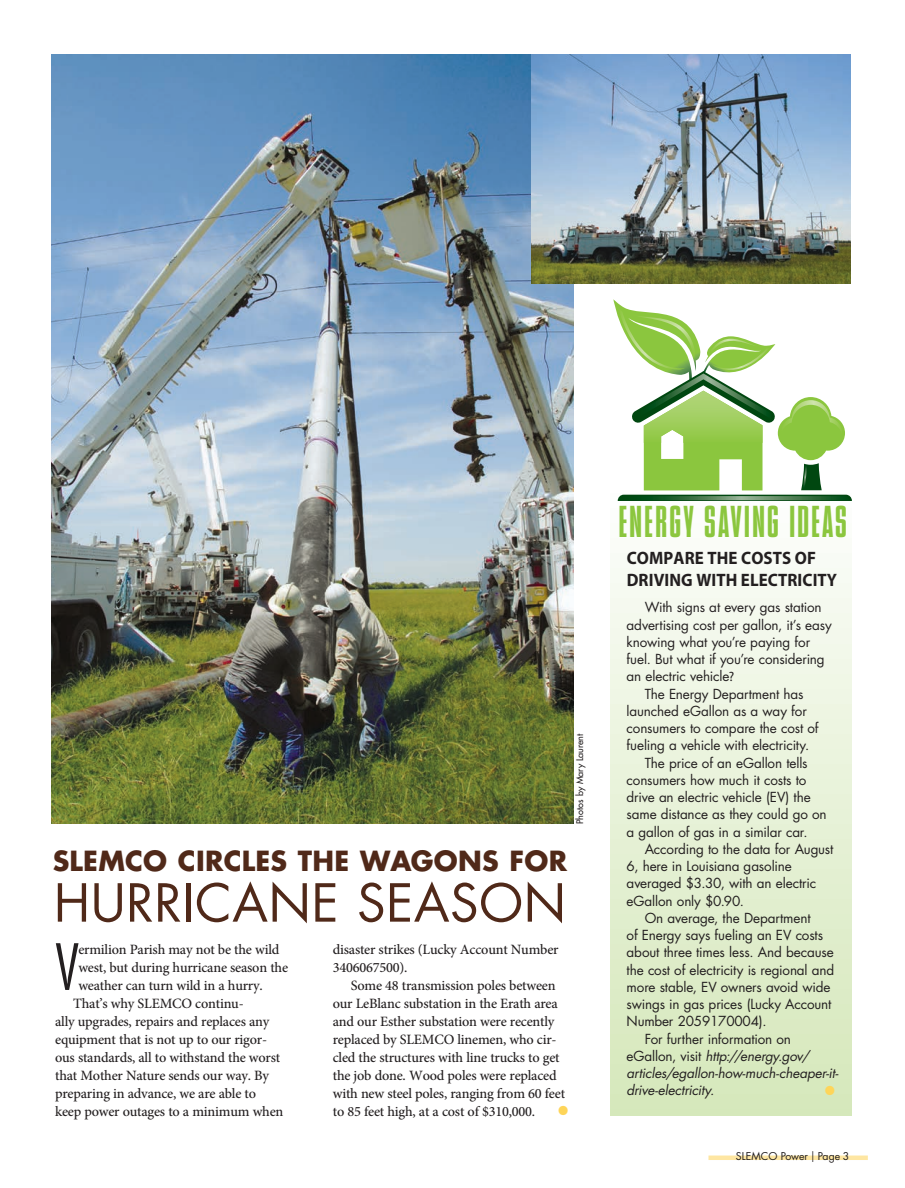
<style>
.page{position:relative;width:905px;height:1188px;background:#fff}
.page>*{position:absolute;margin:0;border:0;box-sizing:border-box;transform-origin:0 0}
.Body_Copy{font:300 condensed 61.95px "Futura";color:#231f20}
.t1{font:51px "Futura";letter-spacing:.01em;color:#502919}
.t2{font:700 37.5px "OP Binder Style";color:#8bc63e}
.Body_Copy-2{font:500 34.5px "Minion Pro";color:#fed559}
.t3{font:700 27px "Futura";letter-spacing:.01em;color:#502919}
.Energy_saving_tips{font:700 18px/22.5px "Myriad Pro";letter-spacing:.005em;color:#231f20;scale:.94 1}
.Body_Copy-3{font:500 14.25px/18px "Minion Pro";letter-spacing:-.015em;color:#231f20}
.t4{font:13.5px/17.2px "Futura";letter-spacing:-.01em;color:#231f20}
.t5{font:italic 13.5px/17.2px "Futura";letter-spacing:-.01em;color:#231f20}
.t6{font:10.5px "Futura";color:#231f20}
.Body_Copy-4{font:9px "Futura";color:#231f20}
.s1{font-family:"Myriad Pro"}
.s2{font-style:normal}
</style>
<div class="page">
<img style="left:51px;top:54px;width:522px;height:770px">
<hr style="left:708px;top:1156px;width:159px;height:4px;background:#fee6a2">
<div style="left:610px;top:488px;width:241px;height:628px;background:linear-gradient(to bottom,#f9fbf9,#d6e8ba)"></div>
<svg style="left:610px;top:299px;width:241px;height:201px"></svg>
<img style="left:531px;top:54px;width:319px;height:229px">
<p class="Body_Copy-4" style="left:574px;top:824px;width:92px;rotate:-90deg">Photos by Mary Laurent</p>
<p class="t3" style="left:53px;top:842px;width:516px">SLEMCO CIRCLES THE WAGONS FOR</p>
<p class="t1" style="left:54px;top:868px;width:514px">HURRICANE SEASON</p>
<p class="Body_Copy" style="left:55px;top:928px;width:26px">V</p>
<p class="Body_Copy-3" style="left:78px;top:940px;width:211px">ermilion Parish may not be the wild west, but during hurricane season the weather can turn wild in a hurry.</p>
<p class="Body_Copy-3" style="left:55px;top:994px;width:230px;text-indent:18px">That’s why SLEMCO continu-<br>ally upgrades, repairs and replaces any equipment that is not up to our rigor&shy;ous standards, all to withstand the worst that Mother Nature sends our way. By preparing in advance, we are able to keep power outages to a minimum when</p>
<p class="Body_Copy-3" style="left:333px;top:940px;width:227px">disaster strikes (Lucky Account Number<br>3406067500).</p>
<p class="Body_Copy-3" style="left:333px;top:976px;width:234px;text-indent:18px">Some 48 transmission poles between our LeBlanc substation in the Erath area and our Esther substation were recently replaced by SLEMCO linemen, who cir&shy;cled the structures with line trucks to get the job done. Wood poles were replaced with new steel poles, ranging from 60 feet to 85 feet high, at a cost of $310,000.</p>
<p class="Body_Copy-2" style="left:556px;top:1084px;width:15px">•</p>
<p class="t2" style="left:617px;top:499px;width:232px">ENERGY SAVING IDEAS</p>
<p class="Energy_saving_tips" style="left:626px;top:546px;width:225px">COMPARE THE COSTS OF<br>DRIVING WITH ELECTRICITY</p>
<p class="t4" style="left:626px;top:599px;width:207px;text-indent:18px">With signs at every gas station advertising cost per gallon, it’s easy knowing what you’re paying for fuel. But what if you’re considering an electric vehicle<span class="s1">?</span></p>
<p class="t4" style="left:626px;top:685px;width:193px;text-indent:18px">The Energy Department has launched eGallon as a way for consumers to compare the cost of fueling a vehicle with electricity.</p>
<p class="t4" style="left:626px;top:754px;width:201px;text-indent:18px">The price of an eGallon tells consumers how much it costs to drive an electric vehicle (EV) the same distance as they could go on a gallon of gas in a similar car.</p>
<p class="t4" style="left:626px;top:840px;width:208px;text-indent:18px">According to the data for August<br>6, here in Louisiana gasoline averaged $3.30, with an electric eGallon only $0.90.</p>
<p class="t4" style="left:626px;top:909px;width:209px;text-indent:18px">On average, the Department<br>of Energy says fueling an EV costs about three times less. And because the cost of electricity is regional and more stable, EV owners avoid wide swings in gas prices (Lucky Account<br>Number 2059170004).</p>
<p class="t5" style="left:626px;top:1030px;width:213px;text-indent:18px"><span class="s2">For further information on eGallon, visit</span> http://energy.gov/ articles/egallon-how-much-cheaper-it&shy;drive-electricity.</p>
<p class="Body_Copy-2" style="left:823px;top:1063px;width:15px">•</p>
<p class="t6" style="left:736px;top:1149px;width:115px">SLEMCO Power ❘ Page 3</p>
</div>
